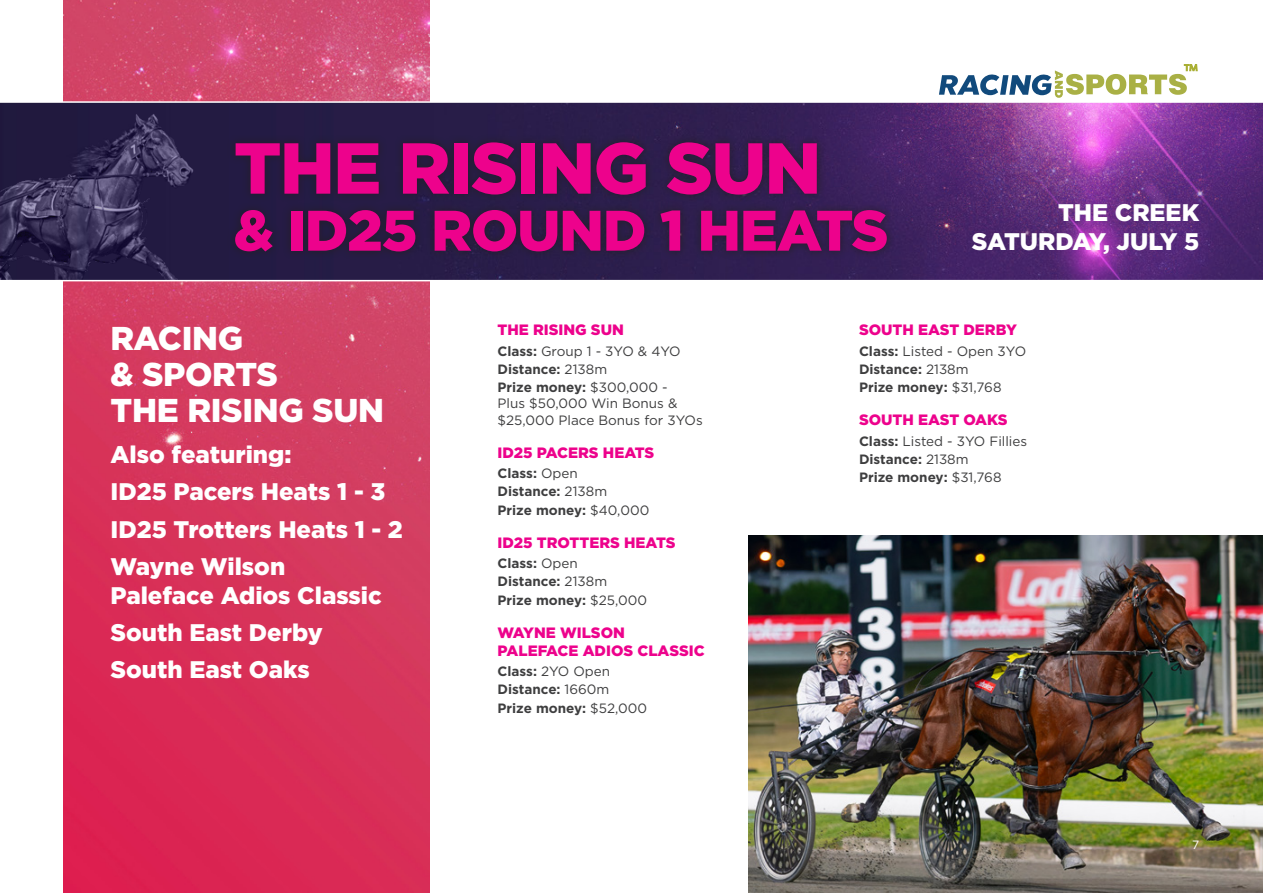
<style>
.page{position:relative;width:1263px;height:893px;background:#fff}
.page>*{position:absolute;margin:0;border:0;box-sizing:border-box;transform-origin:0 0}
.t1{font:900 72px "Gotham";letter-spacing:-.02em;color:#ed028c}
.t2{font:900 57px "Gotham";letter-spacing:-.02em;color:#ed028c}
.Side_Blurb_1{font:900 33px/36px "Gotham";letter-spacing:-.01em;color:#fff}
.Side_Blurb_2{font:900 24px/28.8px "Gotham";color:#fff}
.Race_Info_-_name{font:900 15px/18px "Gotham";color:#ed028c}
.Race_Info{font:700 13.5px "Gotham";color:#3e3e3f}
.Race_Info-2{font:13.5px/16.2px "Gotham";color:#3e3e3f}
.t3{font:12px "Gotham";color:#fff}
.s1{font-weight:700}
.s2{font-weight:400}
</style>
<div class="page">
<img style="left:64px;top:0;width:365px;height:893px">
<img style="left:225px;top:103px;width:1038px;height:177px">
<img style="left:0;top:103px;width:225px;height:177px">
<hr style="left:0;top:101px;width:1263px;height:2px;background:#fff">
<hr style="left:0;top:280px;width:1263px;height:1px;background:#fff">
<img style="left:748px;top:536px;width:515px;height:357px">
<div style="left:226px;top:133px;width:669px;height:127px;background:#231f20;opacity:.75"></div>
<svg style="left:939px;top:64px;width:259px;height:34px"></svg>
<p class="t1" style="left:234px;top:119px;width:589px">THE RISING SUN</p>
<p class="t2" style="left:234px;top:191px;width:656px">&amp; ID25 ROUND 1 HEATS</p>
<p class="Side_Blurb_2" style="left:1058px;top:198px;width:143px">THE CREEK</p>
<p class="Side_Blurb_2" style="left:972px;top:227px;width:229px">SATURDAY, JULY 5</p>
<p class="Side_Blurb_1" style="left:111px;top:320px;width:275px">RACING<br>&amp; SPORTS<br>THE RISING SUN</p>
<p class="Side_Blurb_2" style="left:111px;top:440px;width:182px">Also featuring:</p>
<p class="Side_Blurb_2" style="left:111px;top:477px;width:276px">ID25 Pacers Heats 1 - 3</p>
<p class="Side_Blurb_2" style="left:111px;top:515px;width:294px">ID25 Trotters Heats 1 - 2</p>
<p class="Side_Blurb_2" style="left:111px;top:552px;width:273px">Wayne Wilson<br>Paleface Adios Classic</p>
<p class="Side_Blurb_2" style="left:111px;top:618px;width:214px">South East Derby</p>
<p class="Side_Blurb_2" style="left:111px;top:655px;width:201px">South East Oaks</p>
<p class="Race_Info_-_name" style="left:497px;top:321px;width:128px">THE RISING SUN</p>
<p class="Race_Info-2" style="left:497px;top:342px;width:185px"><span class="s1">Class:</span> Group 1 - 3YO &amp; 4YO</p>
<p class="Race_Info" style="left:497px;top:360px;width:111px">Distance: <span class="s2">2138m</span></p>
<p class="Race_Info-2" style="left:497px;top:379px;width:207px"><span class="s1">Prize money:</span> $300,000 -<br>Plus $50,000 Win Bonus &amp; $25,000 Place Bonus for 3YOs</p>
<p class="Race_Info_-_name" style="left:497px;top:443px;width:158px">ID25 PACERS HEATS</p>
<p class="Race_Info" style="left:497px;top:464px;width:82px">Class: <span class="s2">Open</span></p>
<p class="Race_Info" style="left:497px;top:483px;width:111px">Distance: <span class="s2">2138m</span></p>
<p class="Race_Info" style="left:497px;top:501px;width:153px">Prize money: <span class="s2">$40,000</span></p>
<p class="Race_Info_-_name" style="left:497px;top:533px;width:180px">ID25 TROTTERS HEATS</p>
<p class="Race_Info" style="left:497px;top:554px;width:82px">Class: <span class="s2">Open</span></p>
<p class="Race_Info" style="left:497px;top:573px;width:111px">Distance: <span class="s2">2138m</span></p>
<p class="Race_Info" style="left:497px;top:591px;width:151px">Prize money: <span class="s2">$25,000</span></p>
<p class="Race_Info_-_name" style="left:497px;top:623px;width:209px">WAYNE WILSON<br>PALEFACE ADIOS CLASSIC</p>
<p class="Race_Info-2" style="left:497px;top:663px;width:114px"><span class="s1">Class:</span> 2YO Open</p>
<p class="Race_Info" style="left:497px;top:681px;width:113px">Distance: <span class="s2">1660m</span></p>
<p class="Race_Info" style="left:497px;top:699px;width:151px">Prize money: <span class="s2">$52,000</span></p>
<p class="Race_Info_-_name" style="left:859px;top:321px;width:159px">SOUTH EAST DERBY</p>
<p class="Race_Info-2" style="left:859px;top:342px;width:169px"><span class="s1">Class:</span> Listed - Open 3YO</p>
<p class="Race_Info" style="left:859px;top:360px;width:111px">Distance: <span class="s2">2138m</span></p>
<p class="Race_Info" style="left:859px;top:379px;width:144px">Prize money: <span class="s2">$31,768</span></p>
<p class="Race_Info_-_name" style="left:859px;top:411px;width:150px">SOUTH EAST OAKS</p>
<p class="Race_Info-2" style="left:859px;top:432px;width:170px"><span class="s1">Class:</span> Listed - 3YO Fillies</p>
<p class="Race_Info" style="left:859px;top:450px;width:111px">Distance: <span class="s2">2138m</span></p>
<p class="Race_Info" style="left:859px;top:469px;width:144px">Prize money: <span class="s2">$31,768</span></p>
<p class="t3" style="left:1192px;top:837px;width:9px">7</p>
</div>
